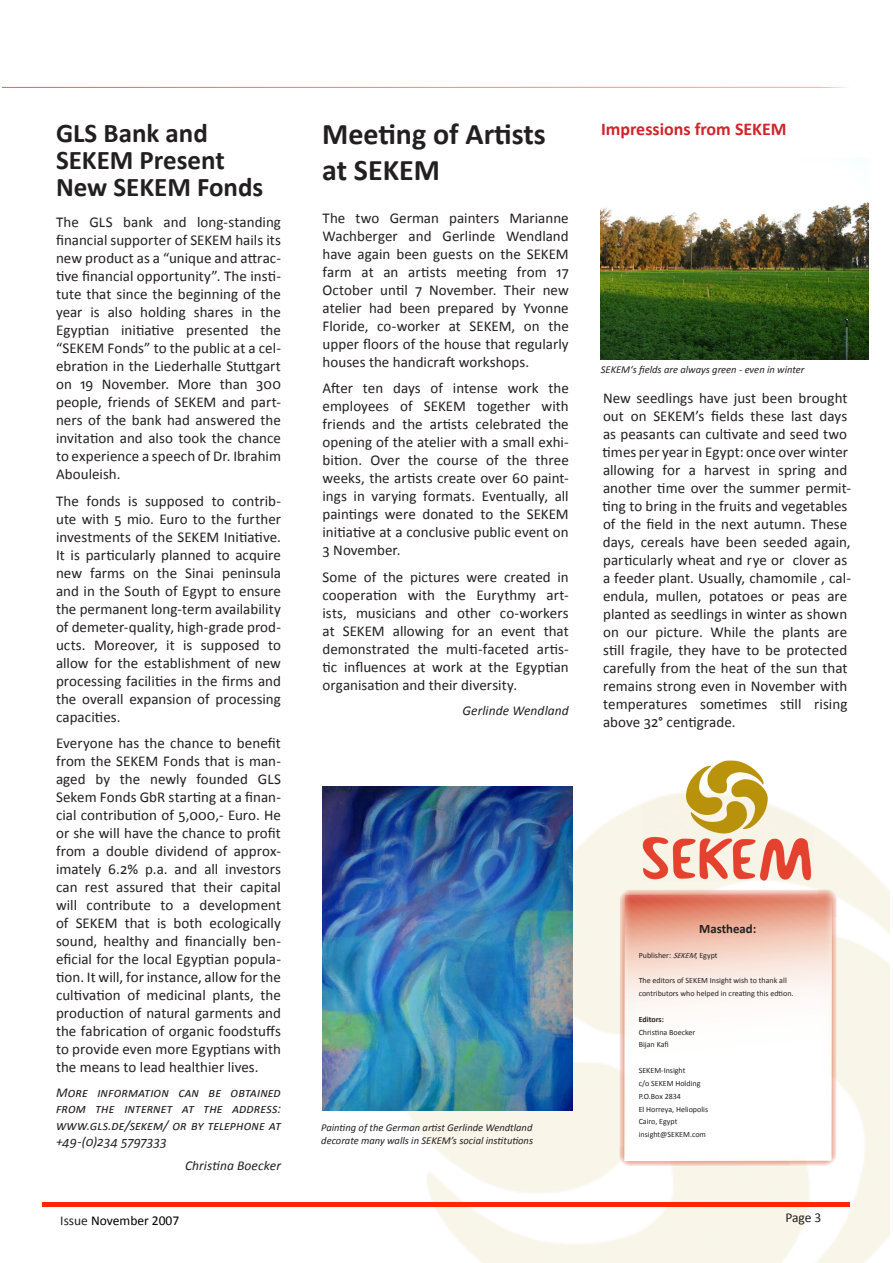
<style>
.page{position:relative;width:893px;height:1263px;background:#fff}
.page>*{position:absolute;margin:0;border:0;box-sizing:border-box;transform-origin:0 0}
.RegHead2{font:700 30px/36px "Calibri";color:#231f20}
.RegHead2-2{font:700 27px/27px "Calibri";color:#231f20}
.RegHead3{font:700 18px "Calibri";color:#d1232a}
.RegArticle1{font:15px/18px "Calibri";color:#231f20;text-align:justify}
.RegArticle1-2{font:italic 13.5px/16.2px "Calibri";color:#231f20;text-align:justify}
.ArtSignature{font:italic 13.5px "Calibri";letter-spacing:-.005em;color:#231f20}
.t1{font:13.5px "Calibri";color:#000}
.t2{font:13.5px "Calibri";color:#231f20}
.t3{font:700 12.9px "Calibri";color:#231f20}
.PicDescription{font:italic 10.5px/12.6px "Calibri";color:#231f20}
.t4{font:7.95px/12.9px "Calibri";color:#231f20}
.t5{font:700 7.95px "Calibri";letter-spacing:-.005em;color:#231f20}
.s1{font-style:italic}
.s2{color:#231f20}
</style>
<div class="page">
<img style="left:377px;top:790px;width:513px;height:473px">
<hr style="left:43px;top:1202px;width:807px;height:4px;background:#ff2700">
<svg style="left:2px;top:87px;width:845px;height:1px"></svg>
<img style="left:322px;top:786px;width:250px;height:325px">
<img style="left:601px;top:202px;width:268px;height:157px">
<svg style="left:625px;top:895px;width:206px;height:265px"></svg>
<img style="left:642px;top:760px;width:172px;height:121px">
<p class="RegHead2-2" style="left:56px;top:118px;width:209px">GLS Bank and<br>SEKEM Present<br>New SEKEM Fonds</p>
<p class="RegArticle1" style="left:56px;top:213px;width:226px">The GLS bank and long-standing financial supporter of SEKEM hails its new product as a “unique and attrac&shy;tive financial opportunity”. The insti&shy;tute that since the beginning of the year is also holding shares in the Egyptian initiative presented the “SEKEM Fonds” to the public at a cel&shy;ebration in the Liederhalle Stuttgart on 19 November. More than 300 people, friends of SEKEM and part&shy;ners of the bank had answered the invitation and also took the chance to experience a speech of Dr. Ibrahim Abouleish.</p>
<p class="RegArticle1" style="left:56px;top:491px;width:227px">The fonds is supposed to contrib&shy;ute with 5 mio. Euro to the further investments of the SEKEM Initiative.<br>It is particularly planned to acquire new farms on the Sinai peninsula and in the South of Egypt to ensure the permanent long-term availability of demeter-quality, high-grade prod&shy;ucts. Moreover, it is supposed to allow for the establishment of new processing facilities in the firms and the overall expansion of processing capacities.</p>
<p class="RegArticle1" style="left:56px;top:734px;width:226px">Everyone has the chance to benefit from the SEKEM Fonds that is man&shy;aged by the newly founded GLS Sekem Fonds GbR starting at a finan&shy;cial contribution of 5,000,- Euro. He or she will have the chance to profit from a double dividend of approx&shy;imately 6.2% p.a. and all investors can rest assured that their capital will contribute to a development of SEKEM that is both ecologically sound, healthy and financially ben&shy;eficial for the local Egyptian popula&shy;tion. It will, for instance, allow for the cultivation of medicinal plants, the production of natural garments and the fabrication of organic foodstuffs to provide even more Egyptians with the means to lead healthier lives.</p>
<p class="RegArticle1-2" style="left:56px;top:1084px;width:227px">More information can be obtained from the internet at the address: www.gls.de/sekem/ or by telephone at +49-(0)234 5797333</p>
<p class="ArtSignature" style="left:185px;top:1157px;width:98px">Christina Boecker</p>
<p class="RegHead2" style="left:322px;top:115px;width:225px">Meeting of Artists at SEKEM</p>
<p class="RegHead3" style="left:601px;top:118px;width:187px">Impressions from SEKEM</p>
<p class="RegArticle1" style="left:322px;top:208px;width:248px">The two German painters Marianne Wachberger and Gerlinde Wendland have again been guests on the SEKEM farm at an artists meeting from 17<br>October until 7 November. Their new atelier had been prepared by Yvonne Floride, co-worker at SEKEM, on the upper floors of the house that regularly houses the handicraft workshops.</p>
<p class="RegArticle1" style="left:322px;top:379px;width:248px">After ten days of intense work the employees of SEKEM together with friends and the artists celebrated the opening of the atelier with a small exhi&shy;bition. Over the course of the three weeks, the artists create over 60 paint&shy;ings in varying formats. Eventually, all paintings were donated to the SEKEM initiative at a conclusive public event on 3 November.</p>
<p class="RegArticle1" style="left:322px;top:567px;width:248px">Some of the pictures were created in cooperation with the Eurythmy art&shy;ists, musicians and other co-workers at SEKEM allowing for an event that demonstrated the multi-faceted artis&shy;tic influences at work at the Egyptian organisation and their diversity.</p>
<p class="ArtSignature" style="left:463px;top:702px;width:108px">Gerlinde Wendland</p>
<p class="PicDescription" style="left:601px;top:363px;width:205px">SEKEM‘s fields are always green - even in winter</p>
<p class="RegArticle1" style="left:603px;top:388px;width:250px;text-align:left">New seedlings have just been brought out on SEKEM’s fields these last days as peasants can cultivate and seed two times per year in Egypt: once over winter allowing for a harvest in spring and another time over the summer permit&shy;ting to bring in the fruits and vegetables of the field in the next autumn. These days, cereals have been seeded again, particularly wheat and rye or clover as a feeder plant. Usually, chamomile , cal&shy;endula, mullen, potatoes or peas are planted as seedlings in winter as shown on our picture. While the plants are still fragile, they have to be protected carefully from the heat of the sun that remains strong even in November with temperatures sometimes still rising above 32° centigrade.</p>
<p class="PicDescription" style="left:321px;top:1121px;width:213px">Painting of the German artist Gerlinde Wendtland decorate many walls in SEKEM’s social institutions</p>
<p class="t3" style="left:699px;top:921px;width:59px">Masthead:</p>
<p class="t4" style="left:639px;top:948px;width:80px">Publisher: <span class="s1">SEKEM</span>, Egypt</p>
<p class="t4" style="left:639px;top:974px;width:156px">The editors of SEKEM Insight wish to thank all contributors who helped in creating this edtion.</p>
<p class="t5" style="left:639px;top:1014px;width:27px">Editors:</p>
<p class="t4" style="left:639px;top:1025px;width:58px">Christina Boecker<br>Bijan Kafi</p>
<p class="t4" style="left:639px;top:1063px;width:71px">SEKEM-Insight<br>c/o SEKEM Holding<br>P.O.Box 2834<br>El Horreya, Heliopolis<br>Cairo, Egypt insight@SEKEM.com</p>
<p class="t1" style="left:60px;top:1212px;width:121px"><span class="s2">Issue</span> November 2007</p>
<p class="t2" style="left:785px;top:1209px;width:38px">Page 3</p>
</div>
